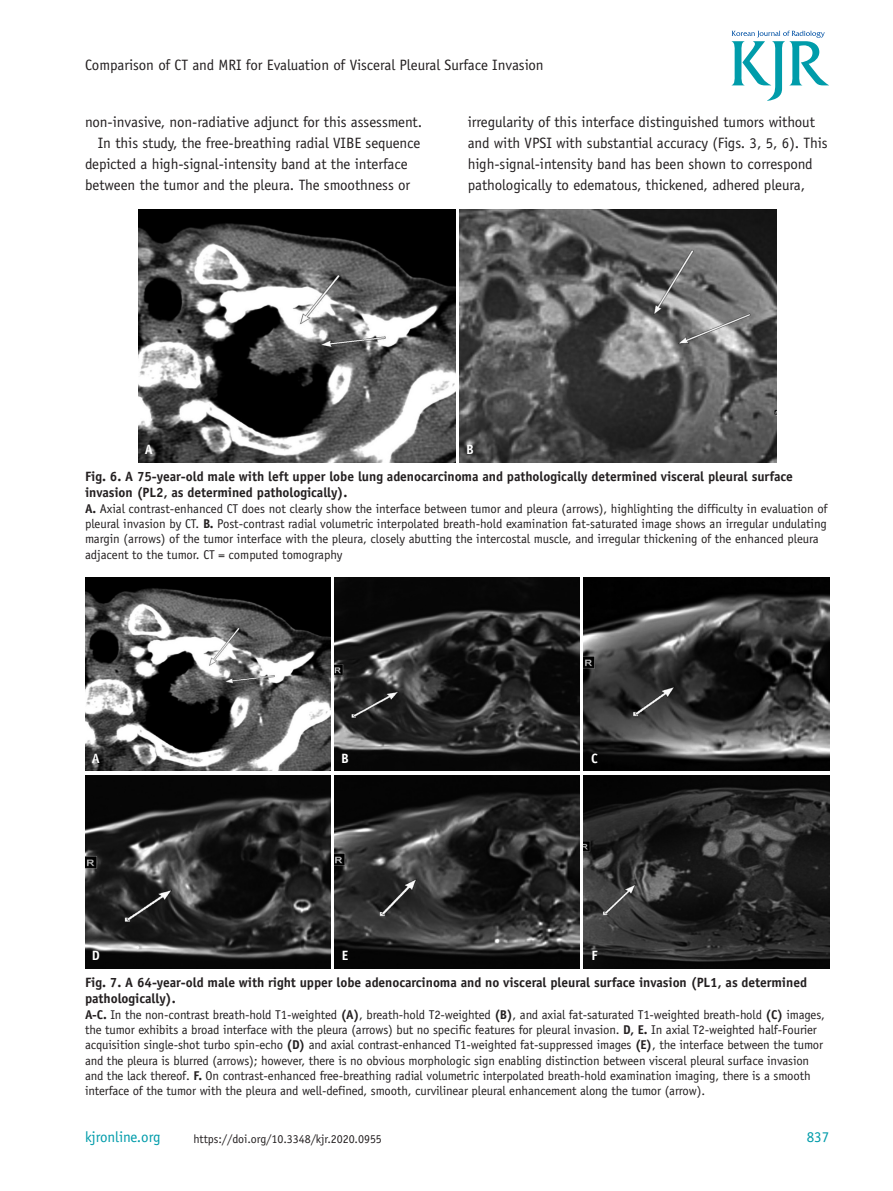
<style>
.page{position:relative;width:893px;height:1191px;background:#fff}
.page>*{position:absolute;margin:0;border:0;box-sizing:border-box;transform-origin:0 0}
.t1{font:15px/21px "Officina Sans Std";letter-spacing:-.005em;color:#231f20}
.t2{font:15px "Officina Sans Std";letter-spacing:-.005em;color:#009caa}
.t3{font:700 13.5px/16.2px "Officina Sans Std";letter-spacing:-.005em;color:#231f20}
.t4{font:700 13.5px "Officina Sans Std";color:#fff}
.t5{font:12.75px/15.3px "Officina Sans Std";letter-spacing:-.01em;color:#231f20}
.t6{font:12px "Officina Sans Std";letter-spacing:-.005em;color:#231f20}
.s1{font-weight:700}
</style>
<div class="page">
<svg style="left:732px;top:31px;width:97px;height:70px"></svg>
<img style="left:85px;top:578px;width:245px;height:193px">
<img style="left:85px;top:775px;width:245px;height:193px">
<img style="left:334px;top:775px;width:246px;height:193px">
<img style="left:584px;top:775px;width:245px;height:193px">
<img style="left:334px;top:578px;width:246px;height:193px">
<img style="left:584px;top:578px;width:245px;height:193px">
<img style="left:138px;top:209px;width:317px;height:253px">
<img style="left:459px;top:209px;width:317px;height:253px">
<p class="t1" style="left:85px;top:54px;width:460px">Comparison of CT and MRI for Evaluation of Visceral Pleural Surface Invasion</p>
<p class="t1" style="left:85px;top:112px;width:339px">non-invasive, non-radiative adjunct for this assessment.</p>
<p class="t1" style="left:98px;top:133px;width:324px">In this study, the free-breathing radial VIBE sequence</p>
<p class="t1" style="left:85px;top:154px;width:324px">depicted a high-signal-intensity band at the interface</p>
<p class="t1" style="left:85px;top:175px;width:327px">between the tumor and the pleura. The smoothness or</p>
<p class="t1" style="left:468px;top:112px;width:361px">irregularity of this interface distinguished tumors without and with VPSI with substantial accuracy (Figs. 3, 5, 6). This high-signal-intensity band has been shown to correspond pathologically to edematous, thickened, adhered pleura,</p>
<p class="t4" style="left:145px;top:441px;width:10px">A</p>
<p class="t4" style="left:466px;top:441px;width:9px">B</p>
<p class="t3" style="left:85px;top:468px;width:709px">Fig. 6. A 75-year-old male with left upper lobe lung adenocarcinoma and pathologically determined visceral pleural surface invasion (PL2, as determined pathologically).</p>
<p class="t5" style="left:85px;top:501px;width:744px"><span class="s1">A.</span> Axial contrast-enhanced CT does not clearly show the interface between tumor and pleura (arrows), highlighting the difficulty in evaluation of pleural invasion by CT. <span class="s1">B.</span> Post-contrast radial volumetric interpolated breath-hold examination fat-saturated image shows an irregular undulating margin (arrows) of the tumor interface with the pleura, closely abutting the intercostal muscle, and irregular thickening of the enhanced pleura adjacent to the tumor. CT = computed tomography</p>
<p class="t4" style="left:92px;top:750px;width:10px">A</p>
<p class="t4" style="left:92px;top:947px;width:10px">D</p>
<p class="t4" style="left:341px;top:750px;width:9px">B</p>
<p class="t4" style="left:342px;top:947px;width:8px">E</p>
<p class="t4" style="left:591px;top:750px;width:8px">C</p>
<p class="t4" style="left:591px;top:947px;width:8px">F</p>
<p class="t3" style="left:85px;top:974px;width:723px">Fig. 7. A 64-year-old male with right upper lobe adenocarcinoma and no visceral pleural surface invasion (PL1, as determined pathologically).</p>
<p class="t5" style="left:85px;top:1006px;width:741px"><span class="s1">A-C.</span> In the non-contrast breath-hold T1-weighted <span class="s1">(A)</span>, breath-hold T2-weighted <span class="s1">(B)</span>, and axial fat-saturated T1-weighted breath-hold <span class="s1">(C)</span> images, the tumor exhibits a broad interface with the pleura (arrows) but no specific features for pleural invasion. <span class="s1">D, E.</span> In axial T2-weighted half-Fourier acquisition single-shot turbo spin-echo <span class="s1">(D)</span> and axial contrast-enhanced T1-weighted fat-suppressed images <span class="s1">(E)</span>, the interface between the tumor and the pleura is blurred (arrows); however, there is no obvious morphologic sign enabling distinction between visceral pleural surface invasion and the lack thereof. <span class="s1">F.</span> On contrast-enhanced free-breathing radial volumetric interpolated breath-hold examination imaging, there is a smooth interface of the tumor with the pleura and well-defined, smooth, curvilinear pleural enhancement along the tumor (arrow).</p>
<p class="t2" style="left:85px;top:1128px;width:77px">kjronline.org</p>
<p class="t6" style="left:194px;top:1132px;width:190px">https://doi.org/10.3348/kjr.2020.0955</p>
<p class="t2" style="left:807px;top:1128px;width:24px">837</p>
</div>
